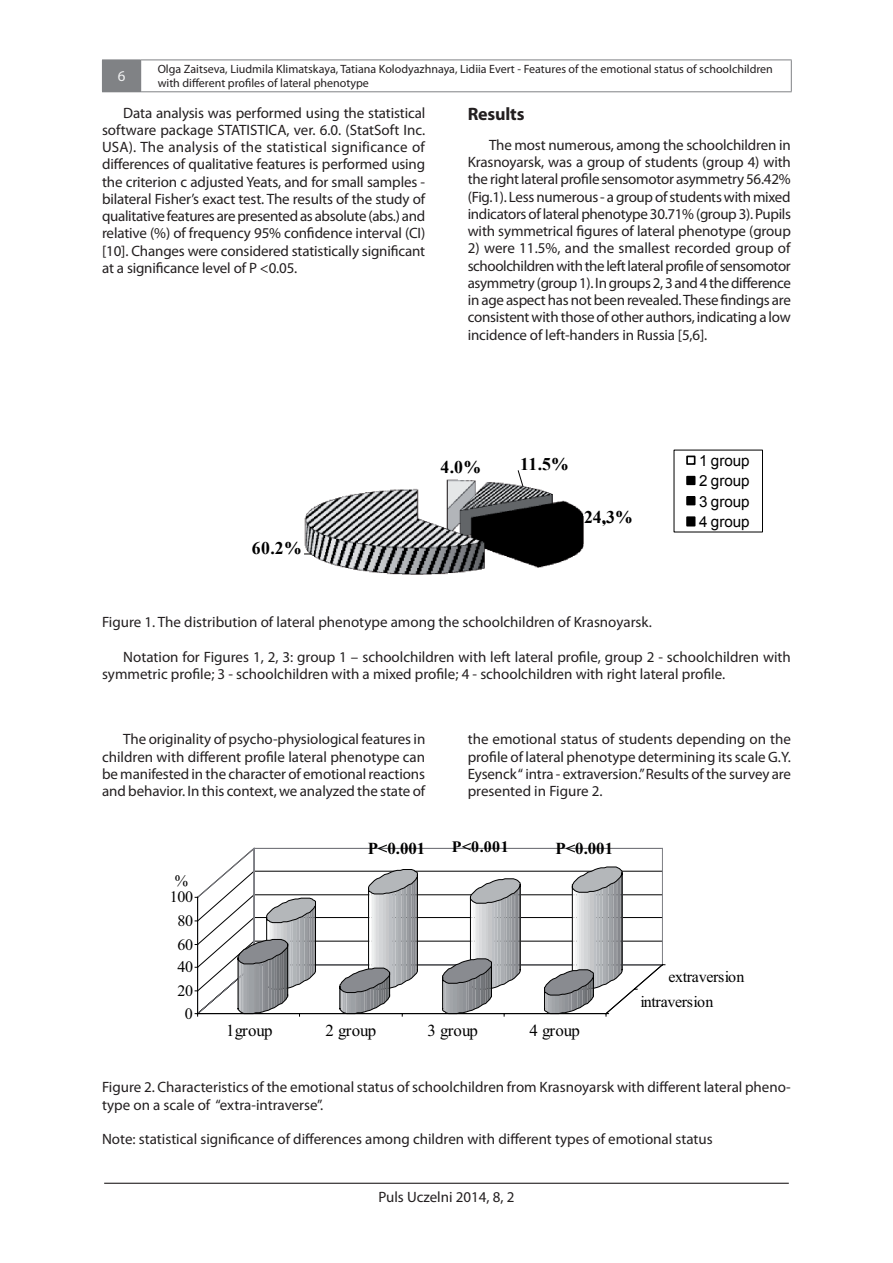
<style>
.page{position:relative;width:893px;height:1263px;background:#fff}
.page>*{position:absolute;margin:0;border:0;box-sizing:border-box;transform-origin:0 0}
.t1{font:700 18px "Myriad Pro";letter-spacing:-.01em;color:#231f20}
.t2{font:700 17.85px "Times New Roman";color:#000}
.t3{font:700 16.95px "Arial";color:#000}
.t4{font:16.8px "Times New Roman";color:#000}
.t5{font:700 16.8px "Times New Roman";color:#000}
.t6{font:16.05px "Times New Roman";letter-spacing:-.02em;color:#000}
.t7{font:700 16.05px "Times New Roman";color:#000}
.t8{font:15.3px/20.5px "Arial";color:#000;text-align:justify}
.t9{font:15px/17.2px "Myriad Pro";letter-spacing:-.005em;color:#231f20;text-align:justify}
.t10{font:15px "Myriad Pro";color:#f0f1f2}
.t11{font:12px/13.8px "Myriad Pro";color:#231f20}
</style>
<div class="page">
<div style="left:102px;top:60px;width:39px;height:32px;background:#808285"></div>
<hr style="left:141px;top:60px;width:651px;height:1px;background:#808285">
<hr style="left:791px;top:60px;width:1px;height:31px;background:#808285">
<hr style="left:141px;top:91px;width:651px;height:1px;background:#808285">
<hr style="left:104px;top:1183px;width:685px;height:1px;background:#231f20">
<img style="left:304px;top:479px;width:280px;height:96px">
<svg style="left:517px;top:470px;width:7px;height:18px"></svg>
<div style="left:686px;top:456px;width:9px;height:9px;border:2px solid #000"></div>
<div style="left:687px;top:477px;width:8px;height:7px;background:#000"></div>
<div style="left:686px;top:476px;width:9px;height:9px;border:2px solid #000"></div>
<div style="left:687px;top:497px;width:8px;height:7px;background:#000"></div>
<div style="left:686px;top:496px;width:9px;height:9px;border:2px solid #000"></div>
<div style="left:687px;top:517px;width:8px;height:9px;background:#000"></div>
<div style="left:686px;top:516px;width:9px;height:10px;border:2px solid #000"></div>
<svg style="left:197px;top:848px;width:469px;height:168px"></svg>
<p class="t10" style="left:118px;top:67px;width:9px">6</p>
<p class="t11" style="left:158px;top:62px;width:617px">Olga zaitseva, liudmila Klimatskaya, tatiana Kolodyazhnaya, lidiia evert - Features of the emotional status of schoolchildren with different profiles of lateral phenotype</p>
<p class="t9" style="left:102px;top:104px;width:325px;text-indent:21px">Data analysis was performed using the statistical software package StAtiSticA, ver. 6.0. (StatSoft inc.<br>USA). the analysis of the statistical significance of differences of qualitative features is performed using the criterion c adjusted yeats, and for small samples - bilateral Fisher’s exact test. the results of the study of qualitative features are presented as absolute (abs.) and relative (%) of frequency 95% confidence interval (ci) [10]. changes were considered statistically significant at a significance level of P &lt;0.05.</p>
<p class="t1" style="left:468px;top:102px;width:58px">Results</p>
<p class="t9" style="left:468px;top:136px;width:325px;text-indent:21px">the most numerous, among the schoolchildren in Krasnoyarsk, was a group of students (group 4) with the right lateral profile sensomotor asymmetry 56.42% (Fig.1). less numerous - a group of students with mixed indicators of lateral phenotype 30.71% (group 3). Pupils with symmetrical figures of lateral phenotype (group</p>
<p class="t9" style="left:468px;top:239px;width:325px">2) were 11.5%, and the smallest recorded group of schoolchildren with the left lateral profile of sensomotor asymmetry (group 1). in groups 2, 3 and 4 the difference in age aspect has not been revealed. these findings are consistent with those of other authors, indicating a low incidence of left-handers in Russia [5,6].</p>
<p class="t2" style="left:252px;top:536px;width:51px">60.2%</p>
<p class="t2" style="left:441px;top:455px;width:42px">4.0%</p>
<p class="t2" style="left:520px;top:452px;width:50px">11.5%</p>
<p class="t8" style="left:699px;top:450px;width:52px">1 group 2 group 3 group</p>
<p class="t2" style="left:584px;top:504px;width:50px">24,3%</p>
<p class="t3" style="left:602px;top:507px;width:6px">.</p>
<p class="t8" style="left:699px;top:512px;width:52px">4 group</p>
<p class="t9" style="left:102px;top:613px;width:551px">Figure 1. the distribution of lateral phenotype among the schoolchildren of Krasnoyarsk.</p>
<p class="t9" style="left:102px;top:648px;width:690px;text-indent:21px">notation for Figures 1, 2, 3: group 1 – schoolchildren with left lateral profile, group 2 - schoolchildren with symmetric profile; 3 - schoolchildren with a mixed profile; 4 - schoolchildren with right lateral profile.</p>
<p class="t9" style="left:102px;top:730px;width:325px;text-indent:21px">the originality of psycho-physiological features in children with different profile lateral phenotype can be manifested in the character of emotional reactions and behavior. in this context, we analyzed the state of</p>
<p class="t9" style="left:468px;top:730px;width:325px">the emotional status of students depending on the profile of lateral phenotype determining its scale g.y. eysenck “ intra - extraversion.” Results of the survey are presented in Figure 2.</p>
<p class="t6" style="left:175px;top:869px;width:15px">%</p>
<p class="t6" style="left:170px;top:886px;width:25px">100</p>
<p class="t6" style="left:177px;top:910px;width:17px">80</p>
<p class="t6" style="left:177px;top:933px;width:17px">60</p>
<p class="t6" style="left:177px;top:956px;width:17px">40</p>
<p class="t6" style="left:177px;top:980px;width:17px">20</p>
<p class="t6" style="left:185px;top:1002px;width:9px">0</p>
<p class="t5" style="left:368px;top:836px;width:59px">Р&lt;0.001</p>
<p class="t7" style="left:452px;top:835px;width:58px">Р&lt;0.001</p>
<p class="t5" style="left:555px;top:836px;width:59px">Р&lt;0.001</p>
<p class="t4" style="left:226px;top:1018px;width:48px">1group</p>
<p class="t4" style="left:326px;top:1018px;width:52px">2 group</p>
<p class="t4" style="left:427px;top:1018px;width:52px">3 group</p>
<p class="t4" style="left:529px;top:1018px;width:52px">4 group</p>
<p class="t6" style="left:668px;top:965px;width:78px">extraversion</p>
<p class="t6" style="left:640px;top:991px;width:74px">intraversion</p>
<p class="t9" style="left:102px;top:1078px;width:690px">Figure 2. characteristics of the emotional status of schoolchildren from Krasnoyarsk with different lateral pheno&shy;type on a scale of “extra-intraverse”.</p>
<p class="t9" style="left:102px;top:1130px;width:612px">note: statistical significance of differences among children with different types of emotional status</p>
<p class="t9" style="left:378px;top:1188px;width:138px">Puls Uczelni 2014, 8, 2</p>
</div>
